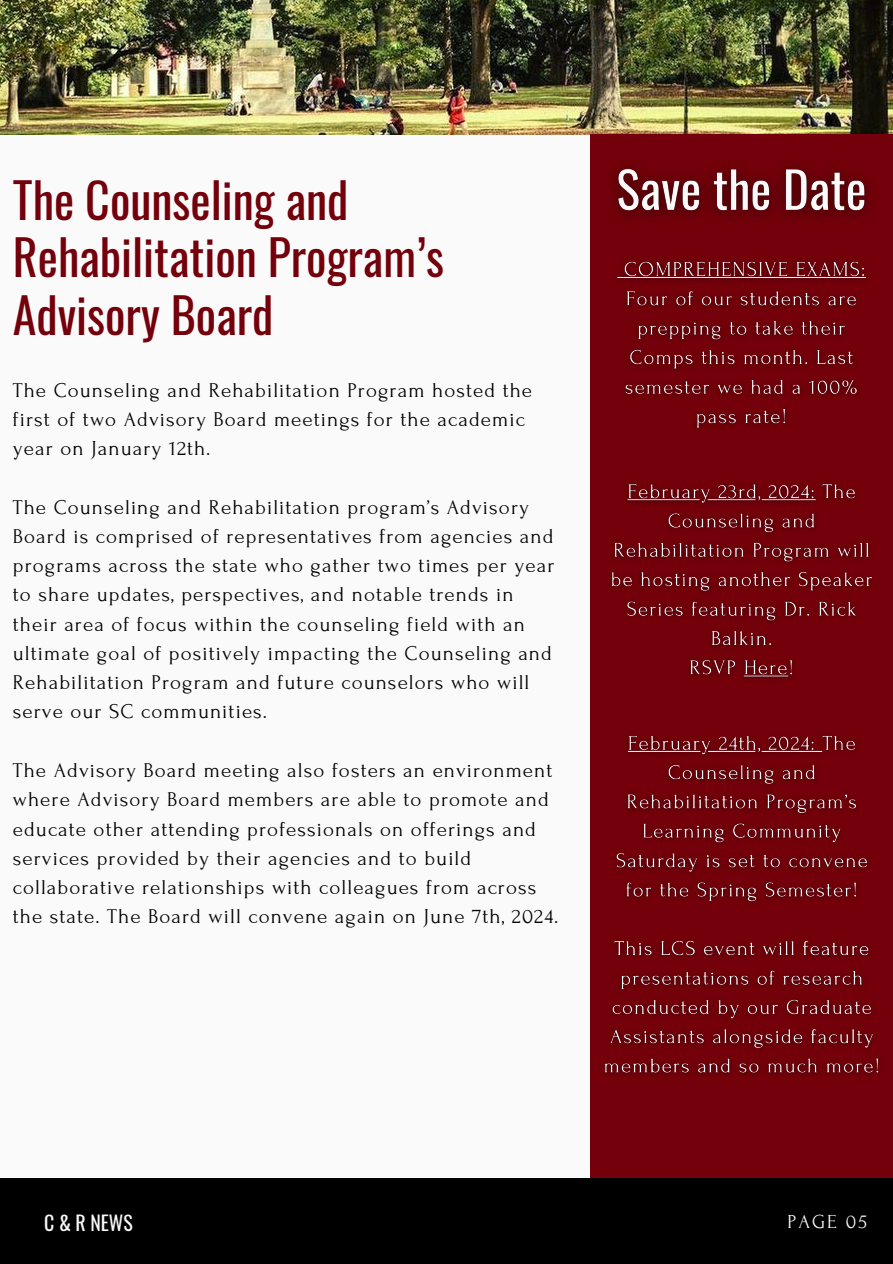
<style>
.page{position:relative;width:893px;height:1264px;background:#fff}
.page>*{position:absolute;margin:0;border:0;box-sizing:border-box;transform-origin:0 0}
.t1{font:48px/57.3px "Oswald";color:#73000a}
.t2{font:21px/29.2px "Forum";letter-spacing:.05em;color:#000}
.t3{font:19.8px "Oswald";color:#fafafa}
.t4{font:19.8px "Forum";letter-spacing:.1em;color:#fafafa}
</style>
<div class="page">
<div style="left:0;top:0;width:892px;height:1263px;background:#fafafa"></div>
<div style="left:0;top:1177px;width:892px;height:86px;background:#000"></div>
<img style="left:0;top:0;width:892px;height:134px">
<div style="left:590px;top:135px;width:302px;height:1042px;background:#73000a"></div>
<img style="left:614px;top:166px;width:255px;height:51px">
<img style="left:604px;top:735px;width:275px;height:339px">
<img style="left:617px;top:261px;width:250px;height:167px">
<img style="left:610px;top:484px;width:262px;height:195px">
<p class="t1" style="left:13px;top:169px;width:432px">The Counseling and<br>Rehabilitation Program’s<br>Advisory Board</p>
<p class="t2" style="left:13px;top:375px;width:520px">The Counseling and Rehabilitation Program hosted the first of two Advisory Board meetings for the academic year on January 12th.</p>
<p class="t2" style="left:13px;top:492px;width:543px">The Counseling and Rehabilitation program’s Advisory Board is comprised of representatives from agencies and programs across the state who gather two times per year to share updates, perspectives, and notable trends in their area of focus within the counseling field with an ultimate goal of positively impacting the Counseling and Rehabilitation Program and future counselors who will serve our SC communities.</p>
<h2 class="t2" style="left:13px;top:756px;width:547px">The Advisory Board meeting also fosters an environment where Advisory Board members are able to promote and educate other attending professionals on offerings and services provided by their agencies and to build collaborative relationships with colleagues from across the state. The Board will convene again on June 7th, 2024.</h2>
<h1 class="t3" style="left:44px;top:1206px;width:90px">C &amp; R NEWS</h1>
<p class="t4" style="left:787px;top:1210px;width:81px">PAGE 05</p>
</div>
